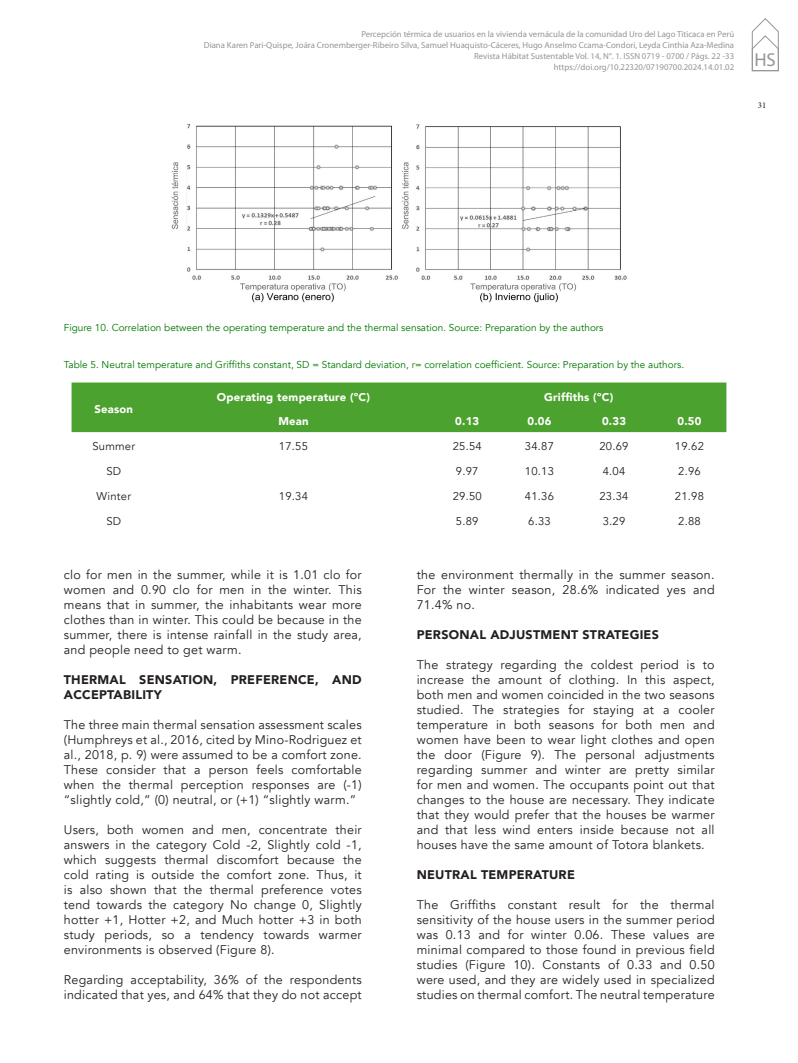
<style>
.page{position:relative;width:798px;height:1063px;background:#fff}
.page>*{position:absolute;margin:0;border:0;box-sizing:border-box;transform-origin:0 0}
.t1{font:18.75px "Myriad Pro";color:#939598}
._07_CUERPO_TEXTO{font:12.5px/15px "Avenir";letter-spacing:.02em;color:#231f20;text-align:justify}
._10_SUBTITULOS__2_2{font:900 12.5px "Avenir";letter-spacing:.02em;color:#231f20}
._11_SUBTITULOS__2_2_2{font:900 12.5px/15px "Avenir";letter-spacing:.02em;color:#231f20}
._13_TEXTOS_TABLAS{font:11.25px "Avenir";letter-spacing:.02em;color:#231f20}
._12_TITULOS_TABLAS{font:900 11.25px "Avenir";letter-spacing:.02em;color:#fff}
._14_PIE_DE_FOTOS{font:10px "Avenir";color:#007800}
.t2{font:8.75px/11.2px "Myriad Pro";color:#939598;text-align:right}
.t3{font:8.75px "Minion Pro";color:#231f20}
</style>
<div class="page">
<svg style="left:751px;top:18px;width:27px;height:53px"></svg>
<img style="left:171px;top:124px;width:456px;height:179px">
<div style="left:71px;top:383px;width:655px;height:49px;background:#4ca22e"></div>
<p class="t2" style="left:204px;top:28px;width:531px">Percepción térmica de usuarios en la vivienda vernácula de la comunidad Uro del Lago Titicaca en Perú<br>Diana Karen Pari-Quispe, Joára Cronemberger-Ribeiro Silva, Samuel Huaquisto-Cáceres, Hugo Anselmo Ccama-Condori, Leyda Cinthia Aza-Medina Revista Hábitat Sustentable Vol. 14, N°. 1. ISSN 0719 - 0700 / Págs. 22 -33<br>https://doi.org/10.22320/07190700.2024.14.01.02</p>
<h1 class="t1" style="left:754px;top:48px;width:23px">HS</h1>
<p class="t3" style="left:757px;top:99px;width:10px">31</p>
<p class="_14_PIE_DE_FOTOS" style="left:64px;top:321px;width:541px">Figure 10. Correlation between the operating temperature and the thermal sensation. Source: Preparation by the authors</p>
<p class="_14_PIE_DE_FOTOS" style="left:64px;top:359px;width:621px">Table 5. Neutral temperature and Griffiths constant, SD = Standard deviation, r= correlation coefficient. Source: Preparation by the authors.</p>
<p class="_12_TITULOS_TABLAS" style="left:94px;top:399px;width:40px">Season</p>
<p class="_12_TITULOS_TABLAS" style="left:217px;top:387px;width:154px">Operating temperature (ºC)</p>
<p class="_12_TITULOS_TABLAS" style="left:544px;top:387px;width:71px">Griffiths (ºC)</p>
<p class="_12_TITULOS_TABLAS" style="left:278px;top:412px;width:32px">Mean</p>
<p class="_12_TITULOS_TABLAS" style="left:455px;top:412px;width:25px">0.13</p>
<p class="_12_TITULOS_TABLAS" style="left:527px;top:412px;width:25px">0.06</p>
<p class="_12_TITULOS_TABLAS" style="left:601px;top:412px;width:25px">0.33</p>
<p class="_12_TITULOS_TABLAS" style="left:677px;top:412px;width:25px">0.50</p>
<p class="_13_TEXTOS_TABLAS" style="left:92px;top:440px;width:44px">Summer</p>
<p class="_13_TEXTOS_TABLAS" style="left:279px;top:440px;width:31px">17.55</p>
<p class="_13_TEXTOS_TABLAS" style="left:452px;top:440px;width:31px">25.54</p>
<p class="_13_TEXTOS_TABLAS" style="left:525px;top:440px;width:31px">34.87</p>
<p class="_13_TEXTOS_TABLAS" style="left:599px;top:440px;width:31px">20.69</p>
<p class="_13_TEXTOS_TABLAS" style="left:674px;top:440px;width:31px">19.62</p>
<p class="_13_TEXTOS_TABLAS" style="left:106px;top:464px;width:16px">SD</p>
<p class="_13_TEXTOS_TABLAS" style="left:456px;top:464px;width:24px">9.97</p>
<p class="_13_TEXTOS_TABLAS" style="left:525px;top:464px;width:31px">10.13</p>
<p class="_13_TEXTOS_TABLAS" style="left:602px;top:464px;width:24px">4.04</p>
<p class="_13_TEXTOS_TABLAS" style="left:678px;top:464px;width:24px">2.96</p>
<p class="_13_TEXTOS_TABLAS" style="left:96px;top:489px;width:36px">Winter</p>
<p class="_13_TEXTOS_TABLAS" style="left:279px;top:489px;width:31px">19.34</p>
<p class="_13_TEXTOS_TABLAS" style="left:452px;top:489px;width:31px">29.50</p>
<p class="_13_TEXTOS_TABLAS" style="left:525px;top:489px;width:31px">41.36</p>
<p class="_13_TEXTOS_TABLAS" style="left:599px;top:489px;width:31px">23.34</p>
<p class="_13_TEXTOS_TABLAS" style="left:674px;top:489px;width:31px">21.98</p>
<p class="_13_TEXTOS_TABLAS" style="left:106px;top:514px;width:16px">SD</p>
<p class="_13_TEXTOS_TABLAS" style="left:456px;top:514px;width:24px">5.89</p>
<p class="_13_TEXTOS_TABLAS" style="left:528px;top:514px;width:24px">6.33</p>
<p class="_13_TEXTOS_TABLAS" style="left:602px;top:514px;width:24px">3.29</p>
<p class="_13_TEXTOS_TABLAS" style="left:678px;top:514px;width:24px">2.88</p>
<p class="_07_CUERPO_TEXTO" style="left:64px;top:568px;width:299px">clo for men in the summer, while it is 1.01 clo for women and 0.90 clo for men in the winter. This means that in summer, the inhabitants wear more clothes than in winter. This could be because in the summer, there is intense rainfall in the study area, and people need to get warm.</p>
<p class="_11_SUBTITULOS__2_2_2" style="left:64px;top:672px;width:299px">THERMAL SENSATION, PREFERENCE, AND<br>ACCEPTABILITY</p>
<p class="_07_CUERPO_TEXTO" style="left:64px;top:718px;width:299px">The three main thermal sensation assessment scales (Humphreys et al., 2016, cited by Mino-Rodriguez et al., 2018, p. 9) were assumed to be a comfort zone.<br>These consider that a person feels comfortable when the thermal perception responses are (-1) “slightly cold,” (0) neutral, or (+1) “slightly warm.”</p>
<p class="_07_CUERPO_TEXTO" style="left:64px;top:823px;width:299px">Users, both women and men, concentrate their answers in the category Cold -2, Slightly cold -1, which suggests thermal discomfort because the cold rating is outside the comfort zone. Thus, it is also shown that the thermal preference votes tend towards the category No change 0, Slightly hotter +1, Hotter +2, and Much hotter +3 in both study periods, so a tendency towards warmer environments is observed (Figure 8).</p>
<p class="_07_CUERPO_TEXTO" style="left:64px;top:973px;width:299px">Regarding acceptability, 36% of the respondents indicated that yes, and 64% that they do not accept</p>
<p class="_07_CUERPO_TEXTO" style="left:416px;top:568px;width:299px">the environment thermally in the summer season.<br>For the winter season, 28.6% indicated yes and 71.4% no.</p>
<p class="_10_SUBTITULOS__2_2" style="left:416px;top:624px;width:243px">PERSONAL ADJUSTMENT STRATEGIES</p>
<p class="_07_CUERPO_TEXTO" style="left:416px;top:658px;width:299px">The strategy regarding the coldest period is to increase the amount of clothing. In this aspect, both men and women coincided in the two seasons studied. The strategies for staying at a cooler temperature in both seasons for both men and women have been to wear light clothes and open the door (Figure 9). The personal adjustments regarding summer and winter are pretty similar for men and women. The occupants point out that changes to the house are necessary. They indicate that they would prefer that the houses be warmer and that less wind enters inside because not all houses have the same amount of Totora blankets.</p>
<p class="_10_SUBTITULOS__2_2" style="left:416px;top:864px;width:160px">NEUTRAL TEMPERATURE</p>
<p class="_07_CUERPO_TEXTO" style="left:416px;top:898px;width:299px">The Griffiths constant result for the thermal sensitivity of the house users in the summer period was 0.13 and for winter 0.06. These values are minimal compared to those found in previous field studies (Figure 10). Constants of 0.33 and 0.50 were used, and they are widely used in specialized studies on thermal comfort. The neutral temperature</p>
</div>
